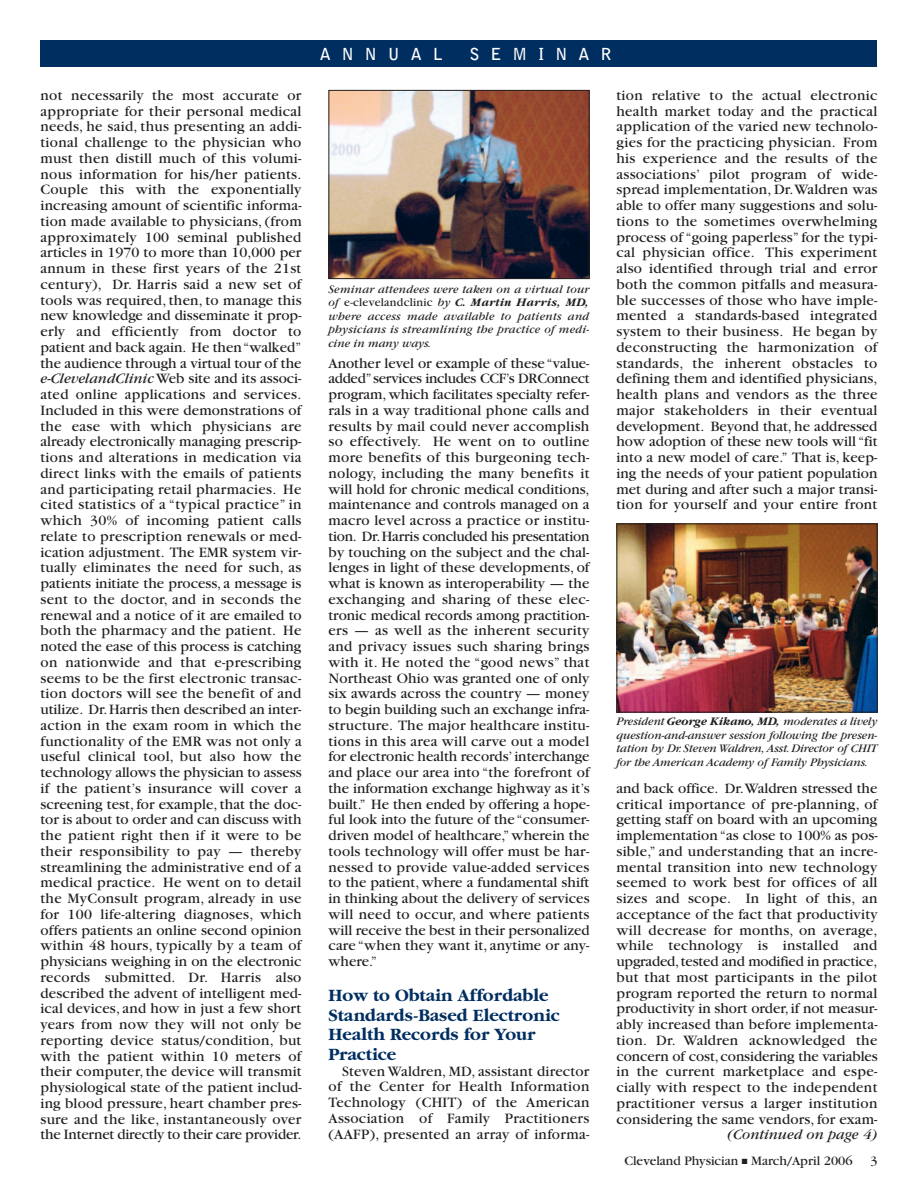
<style>
.page{position:relative;width:918px;height:1188px;background:#fff}
.page>*{position:absolute;margin:0;border:0;box-sizing:border-box;transform-origin:0 0}
.t1{font:700 18px/19.5px "Garamond";color:#002e60}
.t2{font:700 16.5px "Bell Gothic";letter-spacing:.665em;color:#fff}
.t3{font:15px/15.8px "Garamond";letter-spacing:.01em;color:#231f20;text-align:justify}
.t4{font:italic 15px "Garamond";color:#231f20}
.t5{font:13.5px "Garamond";color:#231f20}
.t6{font:italic 12px/13.5px "Garamond";letter-spacing:-.005em;color:#231f20;text-align:justify}
.s1{font-style:italic}
.s2{font-style:normal}
.s3{font-weight:700}
</style>
<div class="page">
<div style="left:40px;top:40px;width:838px;height:28px;background:#002e60"></div>
<img style="left:330px;top:92px;width:258px;height:185px">
<div style="left:328px;top:90px;width:262px;height:189px;border:1px solid #231f20"></div>
<img style="left:618px;top:526px;width:258px;height:184px">
<div style="left:616px;top:524px;width:262px;height:188px;border:1px solid #231f20"></div>
<p class="t3" style="left:40px;top:89px;width:263px">not necessarily the most accurate or appropriate for their personal medical needs, he said, thus presenting an addi&shy;tional challenge to the physician who must then distill much of this volumi&shy;nous information for his/her patients.<br>Couple this with the exponentially increasing amount of scientific informa&shy;tion made available to physicians, (from approximately 100 seminal published articles in 1970 to more than 10,000 per annum in these first years of the 21st century), Dr. Harris said a new set of tools was required, then, to manage this new knowledge and disseminate it prop&shy;erly and efficiently from doctor to patient and back again. He then “walked” the audience through a virtual tour of the <span class="s1">e-ClevelandClinic</span> Web site and its associ&shy;ated online applications and services.<br>Included in this were demonstrations of the ease with which physicians are already electronically managing prescrip&shy;tions and alterations in medication via direct links with the emails of patients and participating retail pharmacies. He cited statistics of a “typical practice” in which 30% of incoming patient calls relate to prescription renewals or med&shy;ication adjustment. The EMR system vir&shy;tually eliminates the need for such, as patients initiate the process, a message is sent to the doctor, and in seconds the renewal and a notice of it are emailed to both the pharmacy and the patient. He noted the ease of this process is catching on nationwide and that e-prescribing seems to be the first electronic transac&shy;tion doctors will see the benefit of and utilize. Dr.Harris then described an inter&shy;action in the exam room in which the functionality of the EMR was not only a useful clinical tool, but also how the technology allows the physician to assess if the patient’s insurance will cover a screening test, for example, that the doc&shy;tor is about to order and can discuss with the patient right then if it were to be their responsibility to pay — thereby streamlining the administrative end of a medical practice. He went on to detail the MyConsult program, already in use for 100 life-altering diagnoses, which offers patients an online second opinion within 48 hours, typically by a team of physicians weighing in on the electronic records submitted. Dr. Harris also described the advent of intelligent med&shy;ical devices, and how in just a few short years from now they will not only be reporting device status/condition, but with the patient within 10 meters of their computer, the device will transmit physiological state of the patient includ&shy;ing blood pressure, heart chamber pres&shy;sure and the like, instantaneously over the Internet directly to their care provider.</p>
<p class="t2" style="left:320px;top:48px;width:124px">ANNUAL</p>
<p class="t2" style="left:469px;top:48px;width:144px">SEMINAR</p>
<p class="t6" style="left:328px;top:283px;width:263px">Seminar attendees were taken on a virtual tour of <span class="s2">e-clevelandclinic</span> by <span class="s3">C. Martin Harris, MD, </span>where access made available to patients and physicians is streamlining the practice of medi&shy;cine in many ways.</p>
<p class="t3" style="left:328px;top:357px;width:263px">Another level or example of these “value&shy;added”services includes CCF’s DRConnect program, which facilitates specialty refer&shy;rals in a way traditional phone calls and results by mail could never accomplish so effectively. He went on to outline more benefits of this burgeoning tech&shy;nology, including the many benefits it will hold for chronic medical conditions, maintenance and controls managed on a macro level across a practice or institu&shy;tion. Dr.Harris concluded his presentation by touching on the subject and the chal&shy;lenges in light of these developments, of what is known as interoperability — the exchanging and sharing of these elec&shy;tronic medical records among practition&shy;ers — as well as the inherent security and privacy issues such sharing brings with it. He noted the “good news” that Northeast Ohio was granted one of only six awards across the country — money to begin building such an exchange infra&shy;structure. The major healthcare institu&shy;tions in this area will carve out a model for electronic health records’interchange and place our area into “the forefront of the information exchange highway as it’s built.” He then ended by offering a hope&shy;ful look into the future of the “consumer&shy;driven model of healthcare,” wherein the tools technology will offer must be har&shy;nessed to provide value-added services to the patient, where a fundamental shift in thinking about the delivery of services will need to occur, and where patients will receive the best in their personalized care “when they want it, anytime or any&shy;where.”</p>
<p class="t1" style="left:328px;top:986px;width:233px">How to Obtain Affordable<br>Standards-Based Electronic<br>Health Records for Your<br>Practice</p>
<p class="t3" style="left:328px;top:1065px;width:263px;text-indent:14px">Steven Waldren, MD, assistant director of the Center for Health Information Technology (CHIT) of the American Association of Family Practitioners (AAFP), presented an array of informa-</p>
<p class="t3" style="left:616px;top:89px;width:263px">tion relative to the actual electronic health market today and the practical application of the varied new technolo&shy;gies for the practicing physician. From his experience and the results of the associations’ pilot program of wide&shy;spread implementation, Dr.Waldren was able to offer many suggestions and solu&shy;tions to the sometimes overwhelming process of “going paperless” for the typi&shy;cal physician office. This experiment also identified through trial and error both the common pitfalls and measura&shy;ble successes of those who have imple&shy;mented a standards-based integrated system to their business. He began by deconstructing the harmonization of standards, the inherent obstacles to defining them and identified physicians, health plans and vendors as the three major stakeholders in their eventual development. Beyond that, he addressed how adoption of these new tools will “fit into a new model of care.” That is, keep&shy;ing the needs of your patient population met during and after such a major transi&shy;tion for yourself and your entire front</p>
<p class="t6" style="left:616px;top:716px;width:263px">President <span class="s3">George Kikano, MD,</span> moderates a lively question-and-answer session following the presen&shy;tation by Dr.Steven Waldren, Asst.Director of CHIT for the American Academy of Family Physicians.</p>
<p class="t3" style="left:616px;top:782px;width:263px">and back office. Dr.Waldren stressed the critical importance of pre-planning, of getting staff on board with an upcoming implementation “as close to 100% as pos&shy;sible,” and understanding that an incre&shy;mental transition into new technology seemed to work best for offices of all sizes and scope. In light of this, an acceptance of the fact that productivity will decrease for months, on average, while technology is installed and upgraded,tested and modified in practice, but that most participants in the pilot program reported the return to normal productivity in short order,if not measur&shy;ably increased than before implementa&shy;tion. Dr. Waldren acknowledged the concern of cost,considering the variables in the current marketplace and espe&shy;cially with respect to the independent practitioner versus a larger institution considering the same vendors, for exam-</p>
<p class="t4" style="left:727px;top:1129px;width:152px">(Continued on page 4)</p>
<p class="t5" style="left:624px;top:1157px;width:230px">Cleveland Physician ■ March/April 2006</p>
<p class="t5" style="left:870px;top:1157px;width:9px">3</p>
</div>
